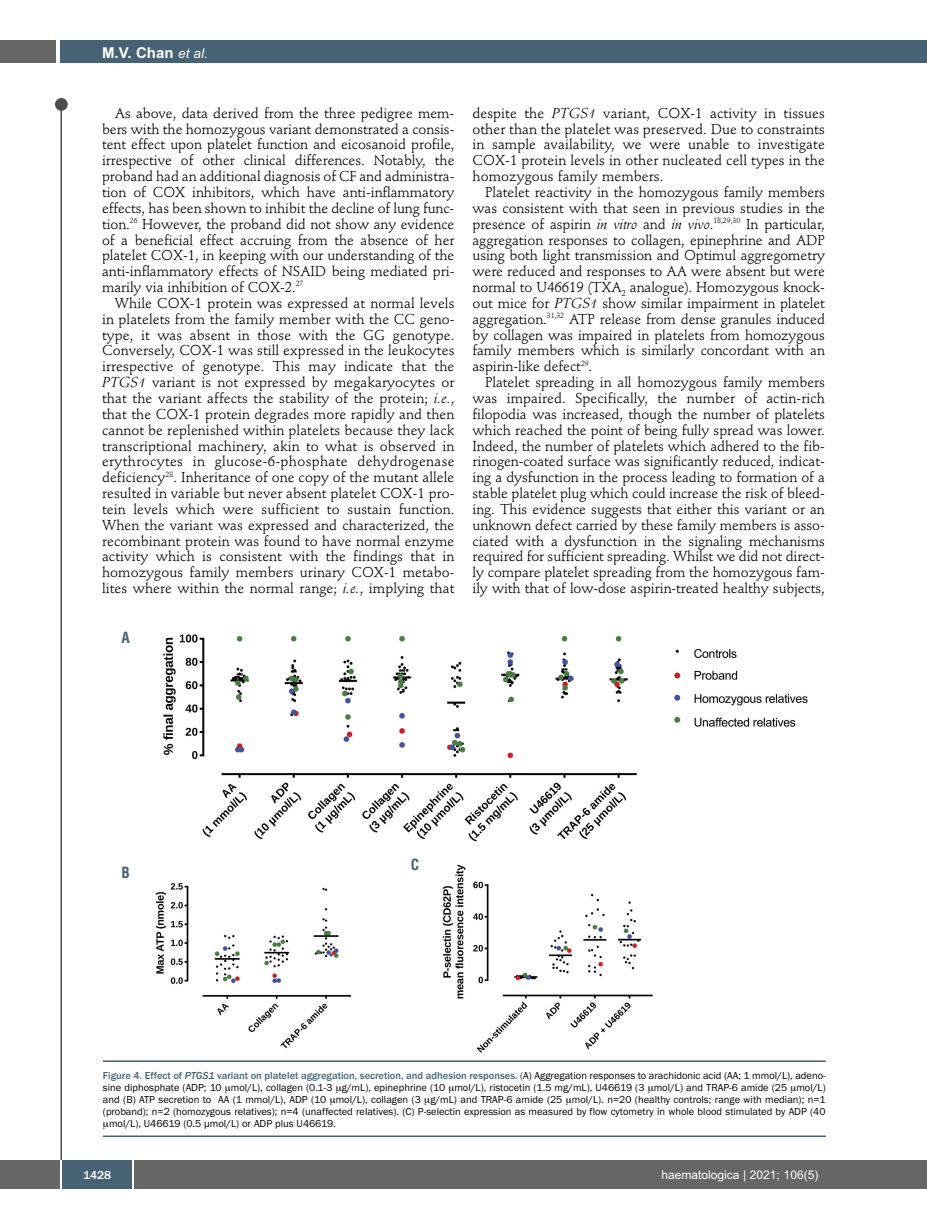
<style>
.page{position:relative;width:927px;height:1225px;background:#fff}
.page>*{position:absolute;margin:0;border:0;box-sizing:border-box;transform-origin:0 0}
.t1{font:700 15px "Arial";color:#fff}
.t2{font:700 condensed 15px "Helvetica";color:#466274}
.t3{font:14.25px/15.9px "Stempel Schneidler";letter-spacing:-.005em;color:#000;text-align:justify}
.t4{font:12px "Arial";color:#fff}
.t5{font:500 12px "Franklin Gothic";color:#fff}
.t6{font:10.5px "Franklin Gothic";color:#000}
.t7{font:500 10.5px "Franklin Gothic";color:#466274}
.s1{font-weight:400;font-style:italic;font-size:13.5px}
.s2{font-style:italic}
.s3{font-weight:400;color:#000}
</style>
<div class="page">
<div style="left:911px;top:40px;width:16px;height:22px;background:#466274"></div>
<div style="left:910px;top:1160px;width:17px;height:28px;background:#666"></div>
<div style="left:55px;top:98px;width:13px;height:13px;background:#4d4d4d;border-radius:50%"></div>
<hr style="left:60px;top:101px;width:2px;height:1061px;background:#4d4d4d">
<div style="left:60px;top:40px;width:852px;height:22px;background:#466274"></div>
<div style="left:0;top:40px;width:56px;height:22px;background:#666"></div>
<div style="left:0;top:1160px;width:911px;height:28px;background:#666"></div>
<div style="left:62px;top:1160px;width:71px;height:28px;background:#466274"></div>
<hr style="left:60px;top:1160px;width:2px;height:28px;background:#fff">
<svg style="left:133px;top:1160px;width:1px;height:28px"></svg>
<img style="left:155px;top:634px;width:653px;height:419px">
<hr style="left:103px;top:1060px;width:723px;height:2px;background:#466274">
<hr style="left:103px;top:1135px;width:723px;height:2px;background:#466274">
<div style="left:395px;top:858px;width:40px;height:27px;background:#fff"></div>
<p class="t1" style="left:102px;top:44px;width:107px">M.V. Chan <span class="s1">et al.</span></p>
<p class="t3" style="left:102px;top:106px;width:354px;text-indent:13px">As above, data derived from the three pedigree mem&shy;bers with the homozygous variant demonstrated a consis&shy;tent effect upon platelet function and eicosanoid profile, irrespective of other clinical differences. Notably, the proband had an additional diagnosis of CF and administra&shy;tion of COX inhibitors, which have anti-inflammatory effects, has been shown to inhibit the decline of lung func&shy;tion.<sup>26</sup> However, the proband did not show any evidence of a beneficial effect accruing from the absence of her platelet COX-1, in keeping with our understanding of the anti-inflammatory effects of NSAID being mediated pri&shy;marily via inhibition of COX-2.<sup>27</sup></p>
<p class="t3" style="left:102px;top:296px;width:354px;text-indent:13px">While COX-1 protein was expressed at normal levels in platelets from the family member with the CC geno&shy;type, it was absent in those with the GG genotype.<br>Conversely, COX-1 was still expressed in the leukocytes irrespective of genotype. This may indicate that the <span class="s2">PTGS1</span> variant is not expressed by megakaryocytes or that the variant affects the stability of the protein; <span class="s2">i.e.</span>, that the COX-1 protein degrades more rapidly and then cannot be replenished within platelets because they lack transcriptional machinery, akin to what is observed in erythrocytes in glucose-6-phosphate dehydrogenase deficiency<sup>28</sup>. Inheritance of one copy of the mutant allele resulted in variable but never absent platelet COX-1 pro&shy;tein levels which were sufficient to sustain function.<br>When the variant was expressed and characterized, the recombinant protein was found to have normal enzyme activity which is consistent with the findings that in homozygous family members urinary COX-1 metabo&shy;lites where within the normal range; <span class="s2">i.e.</span>, implying that</p>
<p class="t2" style="left:122px;top:629px;width:10px">A</p>
<p class="t3" style="left:472px;top:106px;width:354px">despite the <span class="s2">PTGS1</span> variant, COX-1 activity in tissues other than the platelet was preserved. Due to constraints in sample availability, we were unable to investigate COX-1 protein levels in other nucleated cell types in the homozygous family members.</p>
<p class="t3" style="left:472px;top:185px;width:354px;text-indent:13px">Platelet reactivity in the homozygous family members was consistent with that seen in previous studies in the presence of aspirin <span class="s2">in vitro</span> and <span class="s2">in vivo</span>.<sup>18,29,30</sup> In particular, aggregation responses to collagen, epinephrine and ADP using both light transmission and Optimul aggregometry were reduced and responses to AA were absent but were normal to U46619 (TXA<sub>2</sub> analogue). Homozygous knock&shy;out mice for <span class="s2">PTGS1</span> show similar impairment in platelet aggregation.<sup>31,32</sup> ATP release from dense granules induced by collagen was impaired in platelets from homozygous family members which is similarly concordant with an aspirin-like defect<sup>29</sup>.</p>
<p class="t3" style="left:472px;top:376px;width:354px;text-indent:13px">Platelet spreading in all homozygous family members was impaired. Specifically, the number of actin-rich filopodia was increased, though the number of platelets which reached the point of being fully spread was lower.<br>Indeed, the number of platelets which adhered to the fib&shy;rinogen-coated surface was significantly reduced, indicat&shy;ing a dysfunction in the process leading to formation of a stable platelet plug which could increase the risk of bleed&shy;ing. This evidence suggests that either this variant or an unknown defect carried by these family members is asso&shy;ciated with a dysfunction in the signaling mechanisms required for sufficient spreading. Whilst we did not direct&shy;ly compare platelet spreading from the homozygous fam&shy;ily with that of low-dose aspirin-treated healthy subjects,</p>
<p class="t2" style="left:122px;top:863px;width:10px">B</p>
<p class="t2" style="left:411px;top:856px;width:10px">C</p>
<p class="t7" style="left:103px;top:1069px;width:724px">Figure 4. Effect of <span class="s2">PTGS1</span> variant on platelet aggregation, secretion, and adhesion responses. (<span class="s3">A) Aggregation responses to arachidonic acid (AA; 1 mmol/L), adeno-</span></p>
<p class="t6" style="left:103px;top:1081px;width:724px">sine diphosphate (ADP; 10 mol/L), collagen (0.1-3 g/mL), epinephrine (10 mol/L), ristocetin (1.5 mg/mL), U46619 (3 mol/L) and TRAP-6 amide (25 mol/L)</p>
<p class="t6" style="left:103px;top:1093px;width:724px">and (B) ATP secretion to AA (1 mmol/L), ADP (10 mol/L), collagen (3 g/mL) and TRAP-6 amide (25 mol/L). n=20 (healthy controls; range with median); n=1</p>
<p class="t6" style="left:103px;top:1105px;width:724px">(proband); n=2 (homozygous relatives); n=4 (unaffected relatives). (C) P-selectin expression as measured by flow cytometry in whole blood stimulated by ADP (40</p>
<p class="t6" style="left:109px;top:1117px;width:228px">mol/L), U46619 (0.5 μmol/L) or ADP plus U46619.</p>
<p class="t5" style="left:83px;top:1167px;width:30px">1428</p>
<p class="t4" style="left:661px;top:1167px;width:158px">haematologica | 2021; 106(5)</p>
</div>
